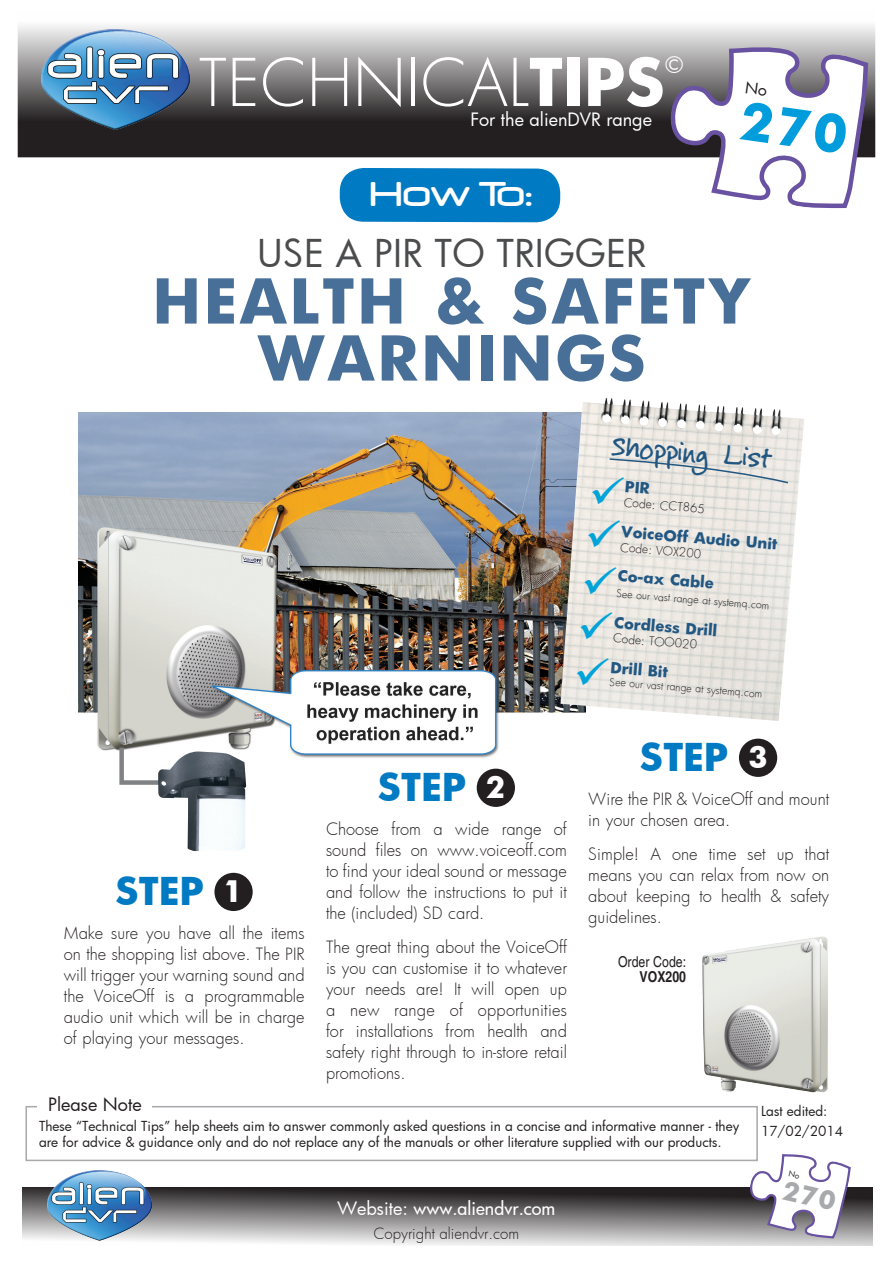
<style>
.page{position:relative;width:893px;height:1263px;background:#fff}
.page>*{position:absolute;margin:0;border:0;box-sizing:border-box;transform-origin:0 0}
.t1{font:300 63.9px "Futura";color:#fff}
.t2{font:700 60px/57px "Futura";letter-spacing:.05em;color:#486f98;text-align:center}
.t3{font:40.5px "Neuropol";color:#fff}
.t4{font:37.5px "Futura";letter-spacing:.005em;color:#4b4c4d}
.t5{font:700 37.5px "Futura";color:#007ac2}
.t6{font:37.5px "FG Cheryl";color:#225782}
.t7{font:700 28.95px "Futura";color:#fff}
.t8{font:22.05px "Futura";color:#fff}
.t9{font:500 18px "Futura";color:#fff}
.t10{font:18px "Futura";color:#fff}
.t11{font:18px "Futura";color:#231f20}
.t12{font:300 16.5px/21px "Futura";color:#231f20;text-align:justify}
.t13{font:700 15px "Futura";color:#225782}
.t14{font:300 15px "Futura";color:#231f20}
.t15{font:condensed 15px/15px "Helvetica";color:#231f20;text-align:right}
.t16{font:13.5px/16.2px "Futura";color:#231f20}
.t17{font:300 12px "Futura";color:#231f20}
.t18{font:300 10.5px "Futura";color:#231f20}
.s1{font-weight:700}
.s2{font-weight:400}
</style>
<div class="page">
<div style="left:26px;top:1106px;width:732px;height:55px;border:2px solid #a8a9ad"></div>
<div style="left:38px;top:1097px;width:114px;height:21px;background:#fff"></div>
<img style="left:78px;top:412px;width:482px;height:346px">
<div style="left:214px;top:873px;width:39px;height:38px;background:#231f20;border-radius:50%"></div>
<div style="left:477px;top:769px;width:38px;height:38px;background:#231f20;border-radius:50%"></div>
<div style="left:739px;top:739px;width:38px;height:38px;background:#231f20;border-radius:50%"></div>
<img style="left:560px;top:398px;width:244px;height:323px">
<svg style="left:117px;top:743px;width:47px;height:42px"></svg>
<img style="left:158px;top:751px;width:88px;height:100px">
<img style="left:702px;top:936px;width:126px;height:157px">
<div style="left:340px;top:168px;width:220px;height:54px;background:#007ac2"></div>
<svg style="left:21px;top:25px;width:851px;height:129px;background:#726f70"></svg>
<div style="left:18px;top:11px;width:857px;height:146px;border:2px solid #231f20"></div>
<img style="left:41px;top:30px;width:148px;height:100px">
<svg style="left:22px;top:1188px;width:851px;height:58px;background:#898787"></svg>
<img style="left:48px;top:1171px;width:103px;height:70px">
<svg style="left:591px;top:458px;width:199px;height:48px;background:#e3e1dc"></svg>
<svg style="left:588px;top:517px;width:32px;height:32px"></svg>
<svg style="left:584px;top:564px;width:32px;height:32px"></svg>
<svg style="left:580px;top:610px;width:32px;height:32px"></svg>
<svg style="left:576px;top:656px;width:33px;height:31px"></svg>
<svg style="left:668px;top:33px;width:203px;height:176px"></svg>
<svg style="left:748px;top:1144px;width:104px;height:96px"></svg>
<p class="t1" style="left:198px;top:40px;width:468px">TECHNICAL<span class="s1">TIPS</span></p>
<p class="t8" style="left:665px;top:50px;width:19px">©</p>
<p class="t10" style="left:471px;top:107px;width:183px">For the alienDVR range</p>
<p class="t3" style="left:369px;top:173px;width:165px">How To:</p>
<p class="t4" style="left:257px;top:227px;width:391px">USE A PIR TO TRIGGER</p>
<p class="t2" style="left:153px;top:271px;width:600px">HEALTH &amp; SAFETY<br>WARNINGS</p>
<p class="t5" style="left:116px;top:865px;width:90px">STEP</p>
<p class="t7" style="left:224px;top:871px;width:21px">1</p>
<p class="t12" style="left:64px;top:922px;width:242px">Make sure you have all the items on the shopping list above. The PIR will trigger your warning sound and the VoiceOff is a programmable audio unit which will be in charge of playing your messages.</p>
<p class="t5" style="left:378px;top:761px;width:90px">STEP</p>
<p class="t7" style="left:486px;top:766px;width:21px">2</p>
<p class="t12" style="left:326px;top:818px;width:242px">Choose from a wide range of sound files on www.voiceoff.com to find your ideal sound or message and follow the instructions to put it the (included) SD card.</p>
<p class="t12" style="left:326px;top:936px;width:242px">The great thing about the VoiceOff is you can customise it to whatever your needs are! It will open up a new range of opportunities for installations from health and safety right through to in-store retail promotions.</p>
<p class="t6" style="left:614px;top:422px;width:163px;rotate:5deg">Shopping List</p>
<p class="t17" style="left:624px;top:494px;width:83px;rotate:5deg">Code: CCT865</p>
<p class="t13" style="left:622px;top:521px;width:158px;rotate:5deg">VoiceOff Audio Unit</p>
<p class="t17" style="left:621px;top:539px;width:83px;rotate:5deg">Code: VOX200</p>
<p class="t13" style="left:619px;top:564px;width:98px;rotate:5deg">Co-ax Cable</p>
<p class="t18" style="left:617px;top:587px;width:155px;rotate:4deg">See our vast range at systemq.com</p>
<p class="t13" style="left:615px;top:611px;width:105px;rotate:5deg">Cordless Drill</p>
<p class="t17" style="left:614px;top:630px;width:86px;rotate:5deg">Code: TOO020</p>
<p class="t13" style="left:612px;top:657px;width:59px;rotate:5deg">Drill Bit</p>
<p class="t18" style="left:610px;top:675px;width:155px;rotate:4deg">See our vast range at systemq.com</p>
<p class="t5" style="left:640px;top:731px;width:90px">STEP</p>
<p class="t7" style="left:748px;top:736px;width:21px">3</p>
<p class="t12" style="left:588px;top:788px;width:242px">Wire the PIR &amp; VoiceOff and mount in your chosen area.</p>
<p class="t12" style="left:588px;top:843px;width:242px">Simple! A one time set up that means you can relax from now on about keeping to health &amp; safety guidelines.</p>
<p class="t15" style="left:618px;top:954px;width:70px">Order Code:<br><span class="s1">VOX200</span></p>
<p class="t11" style="left:48px;top:1092px;width:95px">Please Note</p>
<p class="t16" style="left:39px;top:1118px;width:702px">These “Technical Tips” help sheets aim to answer commonly asked questions in a concise and informative manner - they are for advice &amp; guidance only and do not replace any of the manuals or other literature supplied with our products.</p>
<p class="t9" style="left:338px;top:1196px;width:219px"><span class="s2">Website:</span> www.aliendvr.com</p>
<p class="t14" style="left:374px;top:1223px;width:147px">Copyright aliendvr.com</p>
<p class="t16" style="left:761px;top:1101px;width:83px;line-height:19.5px">Last edited:<br>17/02/2014</p>
</div>
